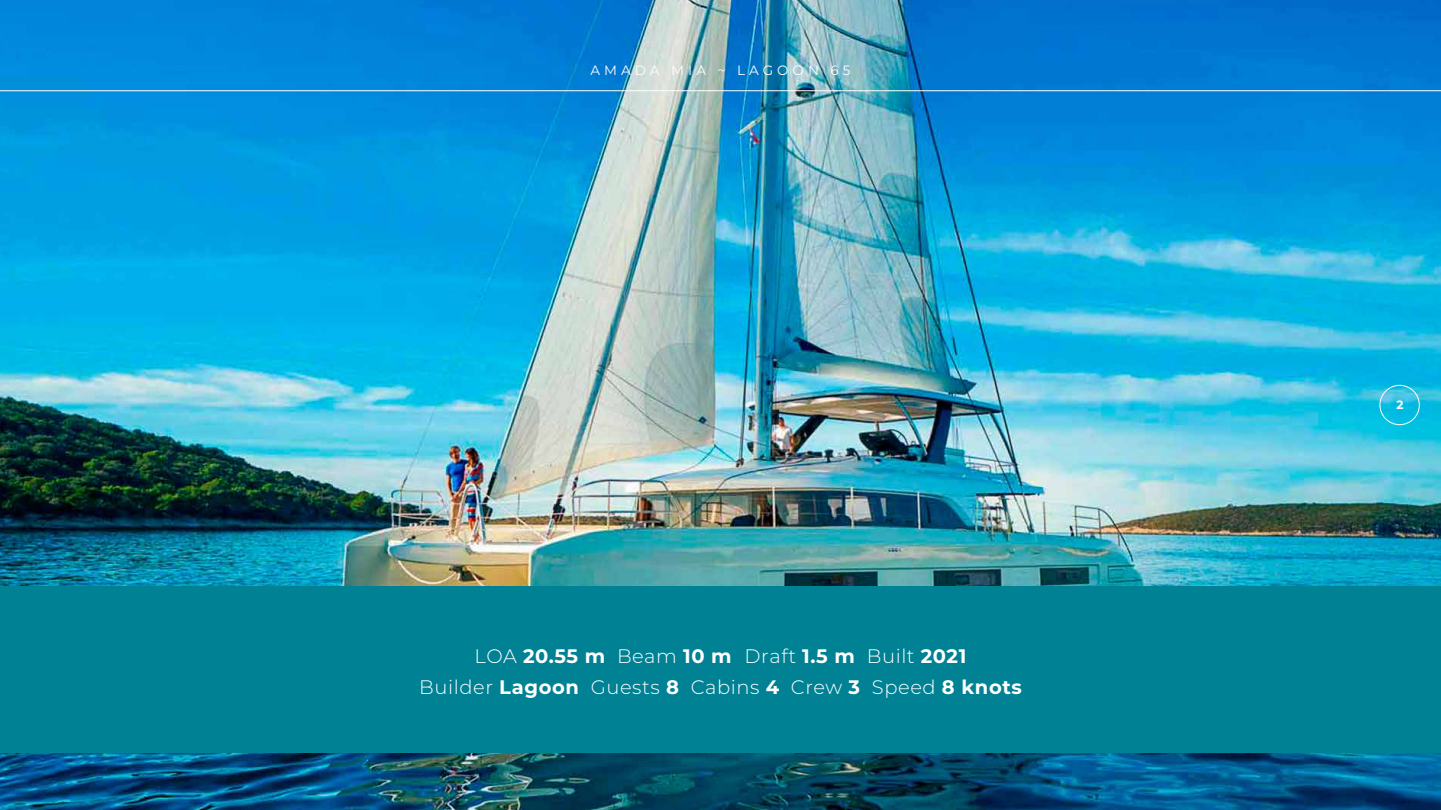
<style>
.page{position:relative;width:1441px;height:810px;background:#fff}
.page>*{position:absolute;margin:0;border:0;box-sizing:border-box;transform-origin:0 0}
.t1{font:300 19.5px/31.2px "Montserrat";letter-spacing:.03em;color:#fff;text-align:center}
.t2{font:13.5px "Montserrat";letter-spacing:.3em;color:#fff}
.t3{font:700 12px "Montserrat";color:#fff}
.s1{font-weight:700}
</style>
<div class="page">
<img style="left:0;top:0;width:1440px;height:810px">
<div style="left:0;top:586px;width:1440px;height:167px;background:#008294"></div>
<hr style="left:0;top:90px;width:1440px;height:1px;background:#fff">
<div style="left:1379px;top:385px;width:40px;height:40px;border:1px solid #fff;border-radius:50%"></div>
<p class="t2" style="left:590px;top:61px;width:261px">AMADA MIA ~ LAGOON 65</p>
<p class="t1" style="left:419px;top:640px;width:604px">LOA <span class="s1">20.55 m</span> Beam <span class="s1">10 m</span> Draft <span class="s1">1.5 m</span> Built <span class="s1">2021<br></span>Builder <span class="s1">Lagoon</span> Guests <span class="s1">8</span> Cabins <span class="s1">4</span> Crew <span class="s1">3</span> Speed <span class="s1">8 knots</span></p>
<p class="t3" style="left:1396px;top:396px;width:9px">2</p>
</div>
